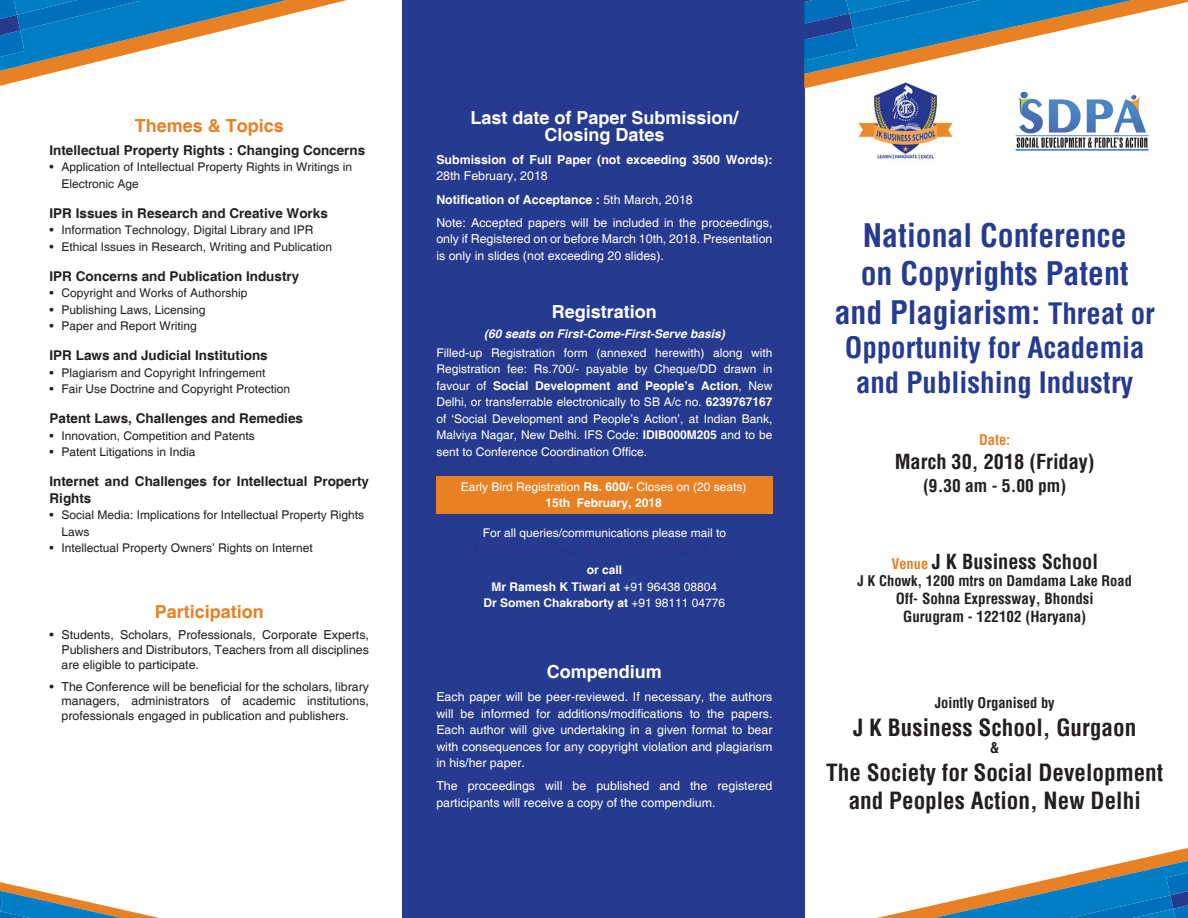
<style>
.page{position:relative;width:1188px;height:918px;background:#fff}
.page>*{position:absolute;margin:0;border:0;box-sizing:border-box;transform-origin:0 0}
.t1{font:700 condensed 31.8px/38.1px "Helvetica";color:#263b8f;text-align:center}
.t2{font:700 condensed 28.8px/34.7px "Helvetica";color:#263b8f;text-align:center}
.t3{font:700 condensed 23.1px/27.8px "Helvetica";color:#231f20;text-align:center}
.t4{font:700 condensed 20.25px "Helvetica";color:#231f20}
.t5{font:700 18px/16.5px "Helvetica";color:#fff;text-align:center}
.t6{font:700 18px "Helvetica";color:#e88024}
.t7{font:700 condensed 17.4px "Helvetica";color:#231f20}
.t8{font:700 condensed 15px "Helvetica";color:#231f20}
.t9{font:700 condensed 14.4px "Helvetica";color:#231f20}
.t10{font:700 condensed 14.4px "Helvetica";color:#e88024}
.t11{font:700 13.5px/16.5px "Helvetica";color:#231f20}
.t12{font:12.3px/16.5px "Helvetica";color:#fff;text-align:justify}
.t13{font:12.3px/14.9px "Helvetica";color:#231f20;text-align:justify}
.t14{font:700 12.3px/16.5px "Helvetica";color:#fff}
.t15{font:12px/16.5px "Helvetica";color:#231f20}
.t16{font:12px/16.5px "Helvetica";color:#fff;text-align:justify}
.t17{font:700 12px "Helvetica";color:#fff}
.t18{font:italic 700 12px "Helvetica";color:#fff}
.s1{font-weight:400}
.s2{font-weight:700}
.s3{font-size:28.8px}
.s4{font-size:14.4px;color:#e88024}
</style>
<div class="page">
<svg style="left:877px;top:848px;width:311px;height:70px"></svg>
<div style="left:402px;top:0;width:402px;height:918px;background:#263b8f"></div>
<svg style="left:804px;top:0;width:384px;height:88px"></svg>
<svg style="left:0;top:0;width:347px;height:86px"></svg>
<img style="left:1015px;top:91px;width:134px;height:60px">
<img style="left:858px;top:80px;width:96px;height:80px">
<svg style="left:0;top:882px;width:159px;height:36px"></svg>
<div style="left:436px;top:476px;width:336px;height:37px;background:#e88024"></div>
<p class="t6" style="left:135px;top:114px;width:151px">Themes &amp; Topics</p>
<p class="t11" style="left:50px;top:143px;width:317px">Intellectual Property Rights : Changing Concerns</p>
<p class="t15" style="left:62px;top:159px;width:292px;text-indent:-12px">• Application of Intellectual Property Rights in Writings in<br>Electronic Age</p>
<p class="t11" style="left:50px;top:206px;width:280px">IPR Issues in Research and Creative Works</p>
<p class="t15" style="left:50px;top:222px;width:266px">• Information Technology, Digital Library and IPR</p>
<p class="t15" style="left:50px;top:239px;width:284px">• Ethical Issues in Research, Writing and Publication</p>
<p class="t11" style="left:50px;top:269px;width:251px">IPR Concerns and Publication Industry</p>
<p class="t15" style="left:50px;top:285px;width:200px">• Copyright and Works of Authorship</p>
<p class="t15" style="left:50px;top:302px;width:158px">• Publishing Laws, Licensing</p>
<p class="t15" style="left:50px;top:318px;width:149px">• Paper and Report Writing</p>
<p class="t11" style="left:50px;top:348px;width:220px">IPR Laws and Judicial Institutions</p>
<p class="t15" style="left:50px;top:365px;width:218px">• Plagiarism and Copyright Infringement</p>
<p class="t15" style="left:50px;top:381px;width:242px">• Fair Use Doctrine and Copyright Protection</p>
<p class="t11" style="left:50px;top:411px;width:255px">Patent Laws, Challenges and Remedies</p>
<p class="t15" style="left:50px;top:428px;width:207px">• Innovation, Competition and Patents</p>
<p class="t15" style="left:50px;top:444px;width:148px">• Patent Litigations in India</p>
<p class="t11" style="left:50px;top:474px;width:321px">Internet and Challenges for Intellectual Property<br>Rights</p>
<p class="t15" style="left:62px;top:507px;width:304px;text-indent:-12px">• Social Media: Implications for Intellectual Property Rights<br>Laws</p>
<p class="t15" style="left:50px;top:540px;width:265px">• Intellectual Property Owners’ Rights on Internet</p>
<p class="t6" style="left:155px;top:600px;width:111px">Participation</p>
<p class="t13" style="left:62px;top:628px;width:309px;text-indent:-12px">• Students, Scholars, Professionals, Corporate Experts, Publishers and Distributors, Teachers from all disciplines are eligible to participate.</p>
<p class="t13" style="left:62px;top:679px;width:309px;text-indent:-12px">• The Conference will be beneficial for the scholars, library managers, administrators of academic institutions, professionals engaged in publication and publishers.</p>
<p class="t5" style="left:470px;top:110px;width:270px">Last date of Paper Submission/<br>Closing Dates</p>
<p class="t14" style="left:436px;top:152px;width:338px">Submission of Full Paper (not exceeding 3500 Words):<br><span class="s1">28th February, 2018</span></p>
<p class="t14" style="left:436px;top:192px;width:258px">Notification of Acceptance : <span class="s1">5th March, 2018</span></p>
<p class="t12" style="left:436px;top:215px;width:338px">Note: Accepted papers will be included in the proceedings, only if Registered on or before March 10th, 2018. Presentation is only in slides (not exceeding 20 slides).</p>
<p class="t5" style="left:552px;top:305px;width:107px">Registration</p>
<p class="t18" style="left:484px;top:326px;width:242px">(60 seats on First-Come-First-Serve basis)</p>
<p class="t16" style="left:436px;top:345px;width:338px">Filled-up Registration form (annexed herewith) along with Registration fee: Rs.700/- payable by Cheque/DD drawn in favour of <span class="s2">Social Development and People’s Action</span>, New Delhi, or transferrable electronically to SB A/c no. <span class="s2">6239767167 </span>of ‘Social Development and People’s Action’, at Indian Bank, Malviya Nagar, New Delhi. IFS Code: <span class="s2">IDIB000M205</span> and to be sent to Conference Coordination Office.</p>
<p class="t16" style="left:461px;top:479px;width:287px;text-align:center">Early Bird Registration <span class="s2">Rs. 600/-</span> Closes on (20 seats)<br><span class="s2">15th February, 2018</span></p>
<p class="t16" style="left:483px;top:525px;width:245px">For all queries/communications please mail to</p>
<p class="t17" style="left:587px;top:563px;width:37px">or call</p>
<p class="t17" style="left:492px;top:579px;width:227px">Mr Ramesh K Tiwari at <span class="s1">+91 96438 08804</span></p>
<p class="t17" style="left:484px;top:596px;width:243px">Dr Somen Chakraborty at <span class="s1">+91 98111 04776</span></p>
<p class="t5" style="left:547px;top:664px;width:117px">Compendium</p>
<p class="t12" style="left:436px;top:689px;width:338px">Each paper will be peer-reviewed. If necessary, the authors will be informed for additions/modifications to the papers.<br>Each author will give undertaking in a given format to bear with consequences for any copyright violation and plagiarism in his/her paper.</p>
<p class="t12" style="left:436px;top:778px;width:338px">The proceedings will be published and the registered participants will receive a copy of the compendium.</p>
<p class="t1" style="left:835px;top:217px;width:321px">National Conference<br>on Copyrights Patent and Plagiarism: <span class="s3">Threat or</span></p>
<p class="t2" style="left:845px;top:330px;width:301px">Opportunity for Academia and Publishing Industry</p>
<p class="t10" style="left:979px;top:430px;width:33px">Date:</p>
<p class="t4" style="left:895px;top:448px;width:201px">March 30, 2018 (Friday)</p>
<p class="t7" style="left:923px;top:474px;width:145px">(9.30 am - 5.00 pm)</p>
<p class="t4" style="left:891px;top:548px;width:208px"><span class="s4">Venue</span> J K Business School</p>
<p class="t9" style="left:858px;top:571px;width:276px">J K Chowk, 1200 mtrs on Damdama Lake Road</p>
<p class="t8" style="left:896px;top:588px;width:199px">Off- Sohna Expressway, Bhondsi</p>
<p class="t8" style="left:903px;top:606px;width:184px">Gurugram - 122102 (Haryana)</p>
<p class="t9" style="left:935px;top:693px;width:121px">Jointly Organised by</p>
<p class="t3" style="left:853px;top:714px;width:285px">J K Business School, Gurgaon</p>
<p class="t9" style="left:990px;top:739px;width:11px">&amp;</p>
<p class="t3" style="left:826px;top:759px;width:339px">The Society for Social Development and Peoples Action, New Delhi</p>
</div>
